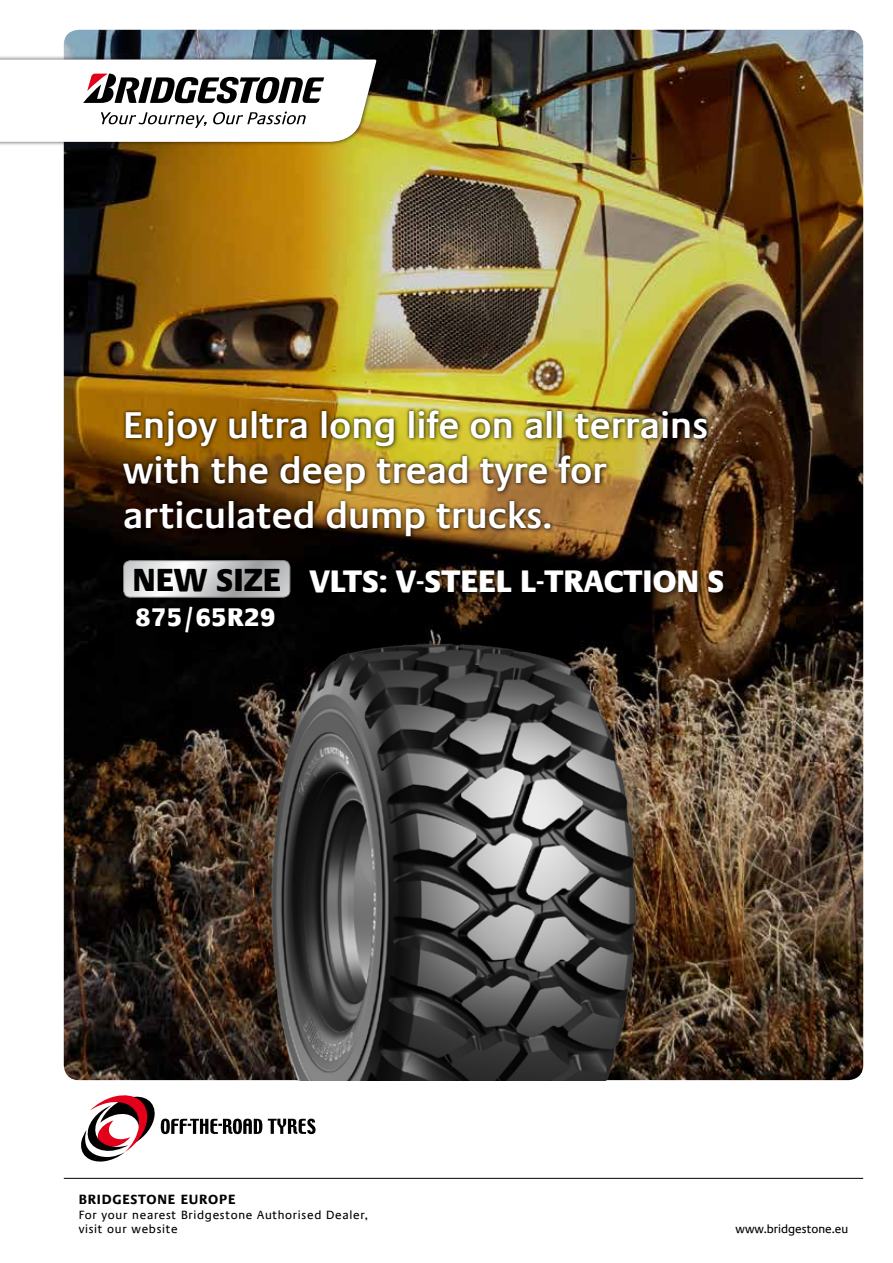
<style>
.page{position:relative;width:893px;height:1263px;background:#fff}
.page>*{position:absolute;margin:0;border:0;box-sizing:border-box;transform-origin:0 0}
.t1{font:600 37.5px/45px "Praxis Com";color:#fff}
.t2{font:800 31.35px "Praxis Com";color:#fff}
.t3{font:800 25.65px "Praxis Com";color:#fff}
.t4{font:700 13.5px "Praxis Com";letter-spacing:.055em;color:#000}
.t5{font:12px/14.4px "Praxis Com";letter-spacing:.055em;color:#000}
.t6{font:12px "Praxis Com";color:#000}
.s1{font-size:32.1px;color:#000}
</style>
<div class="page">
<img style="left:64px;top:30px;width:799px;height:1050px">
<div style="left:0;top:55px;width:380px;height:92px;background:#000;opacity:.75"></div>
<svg style="left:81px;top:1095px;width:181px;height:67px"></svg>
<svg style="left:268px;top:1118px;width:48px;height:16px"></svg>
<img style="left:261px;top:640px;width:388px;height:440px">
<div style="left:120px;top:408px;width:593px;height:134px;background:#000;opacity:.5"></div>
<div style="left:120px;top:408px;width:590px;height:131px;background:#000;opacity:.75"></div>
<div style="left:308px;top:569px;width:423px;height:30px;background:#000;opacity:.5"></div>
<svg style="left:0;top:60px;width:377px;height:82px"></svg>
<svg style="left:124px;top:561px;width:166px;height:36px"></svg>
<div style="left:123px;top:560px;width:167px;height:37px;border:1px solid #818689;border-radius:7px"></div>
<hr style="left:64px;top:1178px;width:799px;height:1px;background:#000">
<p class="t1" style="left:123px;top:403px;width:586px">Enjoy ultra long life on all terrains with the deep tread tyre for articulated dump trucks.</p>
<p class="t2" style="left:132px;top:562px;width:594px"><span class="s1">NEW SIZE</span> VLTS: V-STEEL L-TRACTION S</p>
<p class="t3" style="left:135px;top:602px;width:142px">875/65R29</p>
<p class="t4" style="left:79px;top:1192px;width:158px">BRIDGESTONE EUROPE</p>
<p class="t5" style="left:79px;top:1207px;width:291px">For your nearest Bridgestone Authorised Dealer, visit our website</p>
<p class="t6" style="left:736px;top:1222px;width:114px">www.bridgestone.eu</p>
</div>
